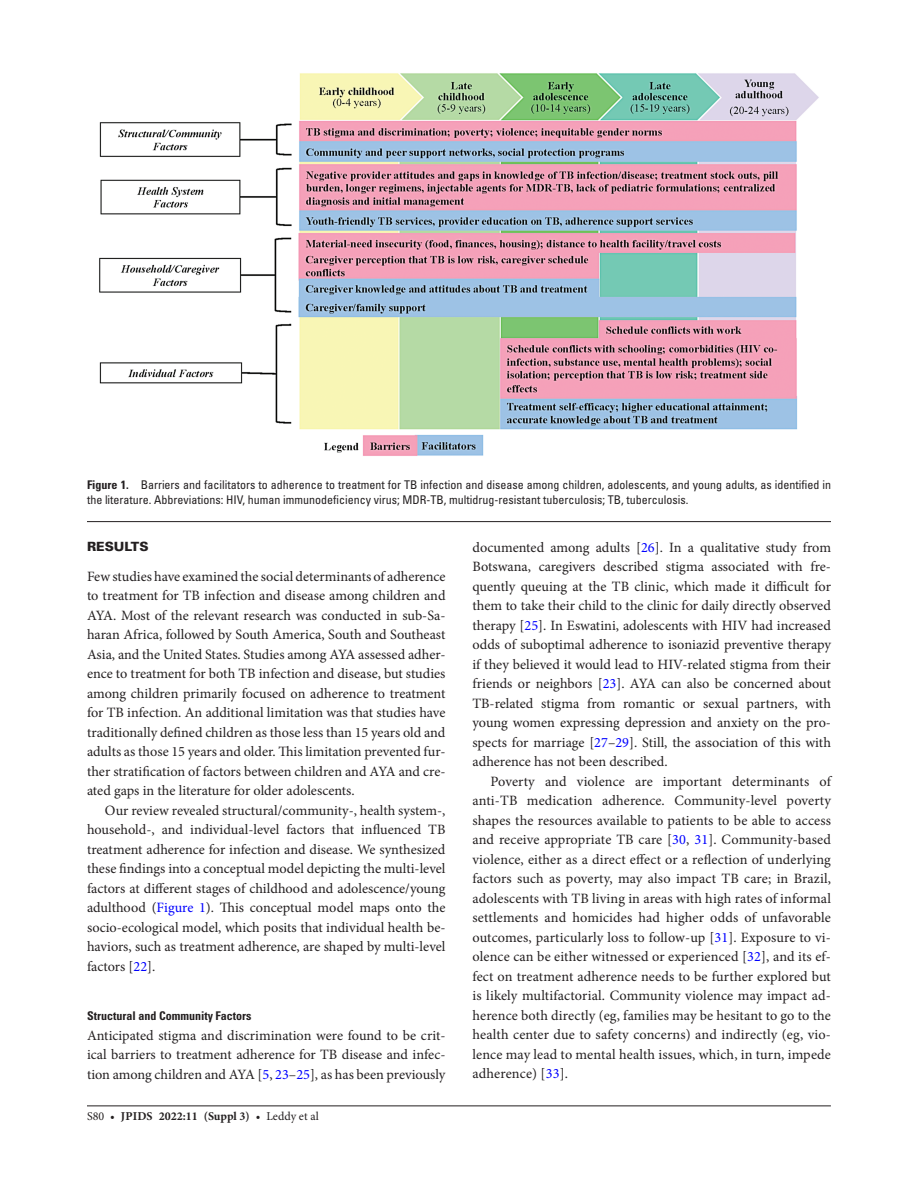
<style>
.page{position:relative;width:918px;height:1188px;background:#fff}
.page>*{position:absolute;margin:0;border:0;box-sizing:border-box;transform-origin:0 0}
.t1{font:14.25px/19.5px "Minion Pro";color:#231f20;text-align:justify}
.t2{font:900 12.75px "Univers LT Std";color:#231f20}
.t3{font:condensed 12px/15px "Univers LT Std";color:#231f20}
.t4{font:700 12px "Minion Pro";color:#231f20}
.t5{font:700 condensed 12px "Univers LT Std";color:#231f20}
.s1{font-weight:700}
.s2{color:#00f}
.s3{font-weight:400}
</style>
<div class="page">
<hr style="left:87px;top:1106px;width:744px;height:1px;background:#231f20">
<img style="left:99px;top:73px;width:720px;height:383px">
<hr style="left:87px;top:521px;width:744px;height:1px;background:#231f20">
<p class="t3" style="left:87px;top:477px;width:746px"><span class="s1">Figure 1.</span> Barriers and facilitators to adherence to treatment for TB infection and disease among children, adolescents, and young adults, as identified in the literature. Abbreviations: HIV, human immunodeficiency virus; MDR-TB, multidrug-resistant tuberculosis; TB, tuberculosis.</p>
<p class="t2" style="left:87px;top:538px;width:63px">RESULTS</p>
<p class="t1" style="left:87px;top:566px;width:360px">Few studies have examined the social determinants of adherence to treatment for TB infection and disease among children and AYA. Most of the relevant research was conducted in sub-Sa&shy;haran Africa, followed by South America, South and Southeast Asia, and the United States. Studies among AYA assessed adher&shy;ence to treatment for both TB infection and disease, but studies among children primarily focused on adherence to treatment for TB infection. An additional limitation was that studies have traditionally defined children as those less than 15 years old and adults as those 15 years and older. This limitation prevented fur&shy;ther stratification of factors between children and AYA and cre&shy;ated gaps in the literature for older adolescents.</p>
<p class="t1" style="left:87px;top:800px;width:360px;text-indent:18px">Our review revealed structural/community-, health system-, household-, and individual-level factors that influenced TB treatment adherence for infection and disease. We synthesized these findings into a conceptual model depicting the multi-level factors at different stages of childhood and adolescence/young adulthood (<span class="s2">Figure 1</span>). This conceptual model maps onto the socio-ecological model, which posits that individual health be&shy;haviors, such as treatment adherence, are shaped by multi-level factors [<span class="s2">22</span>].</p>
<p class="t5" style="left:87px;top:1009px;width:166px">Structural and Community Factors</p>
<p class="t1" style="left:87px;top:1025px;width:360px">Anticipated stigma and discrimination were found to be crit&shy;ical barriers to treatment adherence for TB disease and infec&shy;tion among children and AYA [<span class="s2">5</span>, <span class="s2">23</span>–<span class="s2">25</span>], as has been previously</p>
<p class="t4" style="left:87px;top:1108px;width:233px"><span class="s3">S80 •</span> JPIDS 2022:11 (Suppl 3) <span class="s3">• Leddy et al</span></p>
<p class="t1" style="left:472px;top:538px;width:360px">documented among adults [<span class="s2">26</span>]. In a qualitative study from Botswana, caregivers described stigma associated with fre&shy;quently queuing at the TB clinic, which made it difficult for them to take their child to the clinic for daily directly observed therapy [<span class="s2">25</span>]. In Eswatini, adolescents with HIV had increased odds of suboptimal adherence to isoniazid preventive therapy if they believed it would lead to HIV-related stigma from their friends or neighbors [<span class="s2">23</span>]. AYA can also be concerned about TB-related stigma from romantic or sexual partners, with young women expressing depression and anxiety on the pro&shy;spects for marriage [<span class="s2">27</span>–<span class="s2">29</span>]. Still, the association of this with adherence has not been described.</p>
<p class="t1" style="left:472px;top:772px;width:360px;text-indent:18px">Poverty and violence are important determinants of anti-TB medication adherence. Community-level poverty shapes the resources available to patients to be able to access and receive appropriate TB care [<span class="s2">30</span>, <span class="s2">31</span>]. Community-based violence, either as a direct effect or a reflection of underlying factors such as poverty, may also impact TB care; in Brazil, adolescents with TB living in areas with high rates of informal settlements and homicides had higher odds of unfavorable outcomes, particularly loss to follow-up [<span class="s2">31</span>]. Exposure to vi&shy;olence can be either witnessed or experienced [<span class="s2">32</span>], and its ef&shy;fect on treatment adherence needs to be further explored but is likely multifactorial. Community violence may impact ad&shy;herence both directly (eg, families may be hesitant to go to the health center due to safety concerns) and indirectly (eg, vio&shy;lence may lead to mental health issues, which, in turn, impede adherence) [<span class="s2">33</span>].</p>
</div>
